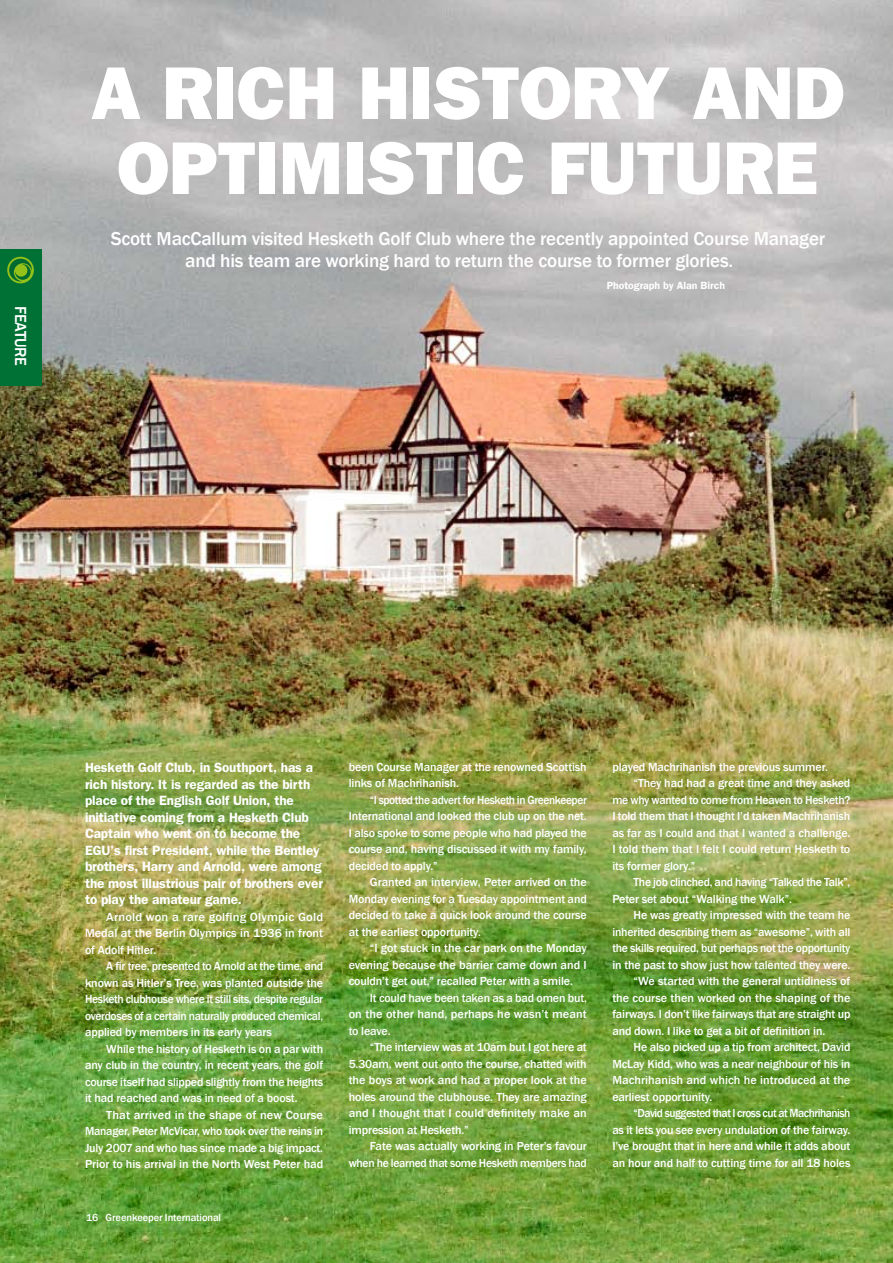
<style>
.page{position:relative;width:893px;height:1263px;background:#fff}
.page>*{position:absolute;margin:0;border:0;box-sizing:border-box;transform-origin:0 0}
.t1{font:800 75px "Franklin Gothic";letter-spacing:-.005em;color:#fff}
.t2{font:500 19.2px/22.2px "Franklin Gothic";letter-spacing:-.01em;color:#fff}
.t3{font:500 16.5px "Franklin Gothic";letter-spacing:-.02em;color:#fff}
.t4{font:600 13.5px/16.5px "Franklin Gothic";letter-spacing:-.01em;color:#fff}
.t5{font:500 12px/16.5px "Franklin Gothic";letter-spacing:-.01em;color:#fff;text-align:justify}
.t6{font:500 12px/16.5px "Franklin Gothic";letter-spacing:-.01em;color:#fff;text-align:justify;scale:.95 1}
.t7{font:500 12px/16.5px "Franklin Gothic";letter-spacing:-.01em;color:#fff;text-align:justify;scale:1.04 1}
.t8{font:500 12px/16.5px "Franklin Gothic";letter-spacing:-.01em;color:#fff;text-align:justify;scale:1.05 1}
.t9{font:500 12px "Franklin Gothic";letter-spacing:-.04em;color:#fff;scale:.95 1}
.t10{font:500 10.5px "Franklin Gothic";letter-spacing:-.01em;color:#fff}
.t11{font:600 10.5px "Franklin Gothic";letter-spacing:-.005em;color:#fff}
</style>
<div class="page">
<img style="left:0;top:0;width:893px;height:1263px">
<div style="left:0;top:249px;width:41px;height:137px;background:#007135"></div>
<svg style="left:7px;top:257px;width:27px;height:26px"></svg>
<svg style="left:9px;top:259px;width:23px;height:22px"></svg>
<h3 class="t3" style="left:31px;top:306px;width:61px;rotate:90deg">FEATURE</h3>
<h1 class="t1" style="left:91px;top:49px;width:362px">A RICH HISTORY</h1>
<h1 class="t1" style="left:692px;top:49px;width:148px">AND</h1>
<h1 class="t1" style="left:117px;top:124px;width:91px">OPTIMISTI</h1>
<h1 class="t1" style="left:476px;top:124px;width:293px">C FUTURE</h1>
<h2 class="t2" style="left:185px;top:228px;width:641px;text-indent:-75px">Scott MacCallum visited Hesketh Golf Club where the recently appointed Course Manager and his team are working hard to return the course to former glories.</h2>
<p class="t11" style="left:607px;top:279px;width:120px">Photograph by Alan Birch</p>
<p class="t4" style="left:85px;top:759px;width:239px">Hesketh Golf Club, in Southport, has a rich history. It is regarded as the birth place of the English Golf Union, the initiative coming from a Hesketh Club Captain who went on to become the EGU’s first President, while the Bentley brothers, Harry and Arnold, were among the most illustrious pair of brothers ever to play the amateur game.</p>
<p class="t8" style="left:85px;top:909px;width:228px;text-indent:21px">Arnold won a rare golfing Olympic Gold Medal at the Berlin Olympics in 1936 in front of Adolf Hitler.</p>
<p class="t5" style="left:85px;top:958px;width:240px;text-indent:21px">A fir tree, presented to Arnold at the time, and known as Hitler’s Tree, was planted outside the Hesketh clubhouse where it still sits, despite regular overdoses of a certain naturally produced chemical, applied by members in its early years</p>
<p class="t5" style="left:85px;top:1041px;width:240px;text-indent:21px">While the history of Hesketh is on a par with any club in the country, in recent years, the golf course itself had slipped slightly from the heights it had reached and was in need of a boost.</p>
<p class="t7" style="left:85px;top:1107px;width:230px;text-indent:21px">That arrived in the shape of new Course Manager, Peter McVicar, who took over the reins in July 2007 and who has since made a big impact.<br>Prior to his arrival in the North West Peter had</p>
<p class="t10" style="left:86px;top:1211px;width:137px">16 Greenkeeper International</p>
<p class="t5" style="left:349px;top:758px;width:240px">been Course Manager at the renowned Scottish links of Machrihanish.</p>
<p class="t6" style="left:349px;top:791px;width:252px;text-indent:21px">“I spotted the advert for Hesketh in Greenkeeper International and looked the club up on the net.<br>I also spoke to some people who had played the course and, having discussed it with my family, decided to apply.”</p>
<p class="t5" style="left:349px;top:874px;width:240px;text-indent:21px">Granted an interview, Peter arrived on the Monday evening for a Tuesday appointment and decided to take a quick look around the course at the earliest opportunity.</p>
<p class="t5" style="left:349px;top:940px;width:240px;text-indent:21px">“I got stuck in the car park on the Monday evening because the barrier came down and I couldn’t get out,” recalled Peter with a smile.</p>
<p class="t5" style="left:349px;top:989px;width:240px;text-indent:21px">It could have been taken as a bad omen but, on the other hand, perhaps he wasn’t meant to leave.</p>
<p class="t5" style="left:349px;top:1039px;width:240px;text-indent:21px">“The interview was at 10am but I got here at 5.30am, went out onto the course, chatted with the boys at work and had a proper look at the holes around the clubhouse. They are amazing and I thought that I could definitely make an impression at Hesketh.”</p>
<p class="t5" style="left:349px;top:1138px;width:240px;text-align:right">Fate was actually working in Peter’s favour when he learned that some Hesketh members had</p>
<p class="t5" style="left:612px;top:758px;width:217px">played Machrihanish the previous summer.</p>
<p class="t5" style="left:634px;top:775px;width:218px">“They had had a great time and they asked</p>
<p class="t5" style="left:612px;top:791px;width:240px">me why wanted to come from Heaven to Hesketh?</p>
<p class="t5" style="left:612px;top:808px;width:240px">I told them that I thought I’d taken Machrihanish</p>
<p class="t5" style="left:612px;top:824px;width:240px">as far as I could and that I wanted a challenge.</p>
<p class="t5" style="left:612px;top:841px;width:240px">I told them that I felt I could return Hesketh to</p>
<p class="t5" style="left:612px;top:857px;width:84px">its former glory.”</p>
<p class="t5" style="left:634px;top:874px;width:218px">The job clinched, and having “Talked the Talk”,</p>
<p class="t5" style="left:612px;top:890px;width:181px">Peter set about “Walking the Walk”.</p>
<p class="t5" style="left:634px;top:907px;width:218px">He was greatly impressed with the team he</p>
<p class="t5" style="left:612px;top:923px;width:240px">inherited describing them as “awesome”, with all</p>
<p class="t5" style="left:612px;top:940px;width:240px">the skills required, but perhaps not the opportunity</p>
<p class="t5" style="left:612px;top:956px;width:240px">in the past to show just how talented they were.</p>
<p class="t5" style="left:634px;top:973px;width:218px">“We started with the general untidiness of</p>
<p class="t5" style="left:612px;top:989px;width:240px">the course then worked on the shaping of the</p>
<p class="t5" style="left:612px;top:1006px;width:240px">fairways. I don’t like fairways that are straight up</p>
<p class="t5" style="left:612px;top:1022px;width:214px">and down. I like to get a bit of definition in.</p>
<p class="t5" style="left:634px;top:1039px;width:218px">He also picked up a tip from architect, David</p>
<p class="t5" style="left:612px;top:1055px;width:240px">McLay Kidd, who was a near neighbour of his in</p>
<p class="t5" style="left:612px;top:1072px;width:240px">Machrihanish and which he introduced at the</p>
<p class="t5" style="left:612px;top:1088px;width:102px">earliest opportunity.</p>
<p class="t9" style="left:634px;top:1106px;width:230px">“David suggested that I cross cut at Machrihanish</p>
<p class="t5" style="left:612px;top:1121px;width:240px">as it lets you see every undulation of the fairway.</p>
<p class="t5" style="left:612px;top:1138px;width:240px">I’ve brought that in here and while it adds about</p>
<p class="t5" style="left:612px;top:1154px;width:240px">an hour and half to cutting time for all 18 holes</p>
</div>
